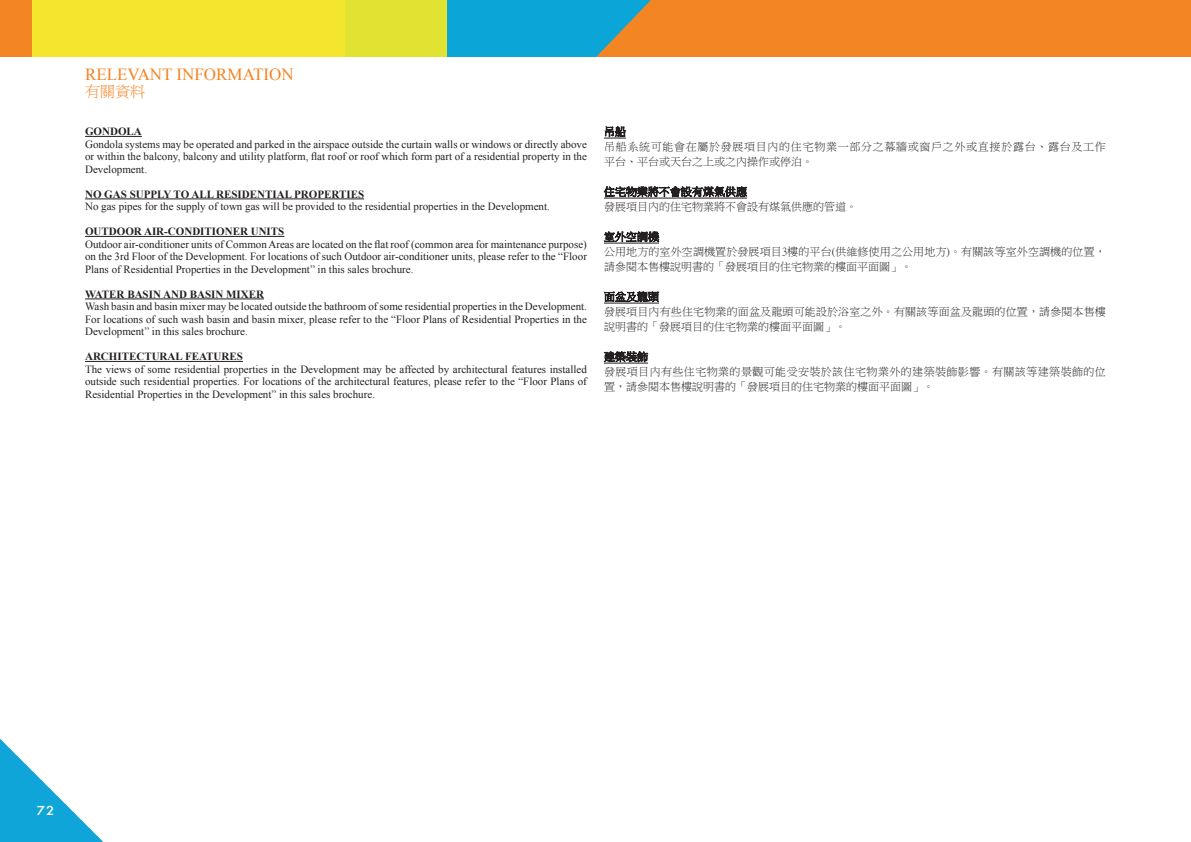
<style>
.page{position:relative;width:1191px;height:842px;background:#fff}
.page>*{position:absolute;margin:0;border:0;box-sizing:border-box;transform-origin:0 0}
.t1{font:17px "Times New Roman";color:#f58220}
.t2{font:15px "P Ming Li U";color:#f58220}
.t3{font:500 12px "Futura";color:#fff;scale:1.1 1}
.t4{font:11px/12.5px "Times New Roman";color:#231f20;text-align:justify}
.t5{font:11px/15px "P Ming Li U";letter-spacing:.01em;color:#231f20}
.t6{font:700 11px "Times New Roman";color:#231f20}
.t7{font:11px/15px "P Ming Li U";letter-spacing:.035em;color:#231f20}
.t8{font:11px/15px "P Ming Li U";letter-spacing:.06em;color:#231f20}
</style>
<div class="page">
<svg style="left:0;top:739px;width:103px;height:103px"></svg>
<div style="left:518px;top:0;width:673px;height:57px;background:#f48523"></div>
<svg style="left:345px;top:0;width:251px;height:57px;background:#61be93"></svg>
<svg style="left:596px;top:0;width:55px;height:57px"></svg>
<div style="left:0;top:0;width:345px;height:57px;background:#f5e62d"></div>
<div style="left:0;top:0;width:32px;height:57px;background:#f48523"></div>
<hr style="left:85px;top:136px;width:57px;height:1px;background:#231f20">
<hr style="left:85px;top:199px;width:279px;height:1px;background:#231f20">
<hr style="left:85px;top:236px;width:199px;height:1px;background:#231f20">
<hr style="left:85px;top:299px;width:179px;height:1px;background:#231f20">
<hr style="left:85px;top:361px;width:158px;height:1px;background:#231f20">
<hr style="left:604px;top:243px;width:55px;height:1px;background:#231f20">
<hr style="left:604px;top:303px;width:55px;height:1px;background:#231f20">
<hr style="left:604px;top:363px;width:44px;height:1px;background:#231f20">
<svg style="left:604px;top:126px;width:22px;height:13px"></svg>
<svg style="left:603px;top:186px;width:144px;height:13px"></svg>
<svg style="left:603px;top:231px;width:56px;height:11px"></svg>
<svg style="left:603px;top:291px;width:56px;height:12px"></svg>
<svg style="left:603px;top:351px;width:45px;height:11px"></svg>
<h1 class="t1" style="left:85px;top:62px;width:210px">RELEVANT INFORMATION</h1>
<h2 class="t2" style="left:85px;top:84px;width:61px">有關資料</h2>
<p class="t6" style="left:85px;top:124px;width:58px">GONDOLA</p>
<p class="t4" style="left:85px;top:138px;width:503px">Gondola systems may be operated and parked in the airspace outside the curtain walls or windows or directly above or within the balcony, balcony and utility platform, flat roof or roof which form part of a residential property in the Development.</p>
<p class="t6" style="left:85px;top:186px;width:280px">NO GAS SUPPLY TO ALL RESIDENTIAL PROPERTIES</p>
<p class="t4" style="left:85px;top:200px;width:466px">No gas pipes for the supply of town gas will be provided to the residential properties in the Development.</p>
<p class="t6" style="left:85px;top:224px;width:201px">OUTDOOR AIR-CONDITIONER UNITS</p>
<p class="t4" style="left:85px;top:238px;width:503px">Outdoor air-conditioner units of Common Areas are located on the flat roof (common area for maintenance purpose) on the 3rd Floor of the Development. For locations of such Outdoor air-conditioner units, please refer to the “Floor Plans of Residential Properties in the Development” in this sales brochure.</p>
<p class="t6" style="left:85px;top:286px;width:180px">WATER BASIN AND BASIN MIXER</p>
<p class="t4" style="left:85px;top:300px;width:503px">Wash basin and basin mixer may be located outside the bathroom of some residential properties in the Development.<br>For locations of such wash basin and basin mixer, please refer to the “Floor Plans of Residential Properties in the Development” in this sales brochure.</p>
<p class="t6" style="left:85px;top:349px;width:159px">ARCHITECTURAL FEATURES</p>
<p class="t4" style="left:85px;top:363px;width:503px">The views of some residential properties in the Development may be affected by architectural features installed outside such residential properties. For locations of the architectural features, please refer to the “Floor Plans of Residential Properties in the Development” in this sales brochure.</p>
<p class="t8" style="left:604px;top:139px;width:503px">吊船系統可能會在屬於發展項目內的住宅物業一部分之幕牆或窗戶之外或直接於露台、露台及工作平台、平台或天台之上或之內操作或停泊。</p>
<p class="t5" style="left:604px;top:199px;width:254px">發展項目內的住宅物業將不會設有煤氣供應的管道。</p>
<p class="t5" style="left:604px;top:244px;width:503px">公用地方的室外空調機置於發展項目3樓的平台(供維修使用之公用地方)。有關該等室外空調機的位置，請參閱本售樓說明書的「發展項目的住宅物業的樓面平面圖」。</p>
<p class="t5" style="left:604px;top:304px;width:503px">發展項目內有些住宅物業的面盆及龍頭可能設於浴室之外。有關該等面盆及龍頭的位置，請參閱本售樓說明書的「發展項目的住宅物業的樓面平面圖」。</p>
<p class="t7" style="left:604px;top:364px;width:503px">發展項目內有些住宅物業的景觀可能受安裝於該住宅物業外的建築裝飾影響。有關該等建築裝飾的位置，請參閱本售樓說明書的「發展項目的住宅物業的樓面平面圖」。</p>
<p class="t3" style="left:37px;top:802px;width:17px">72</p>
</div>
